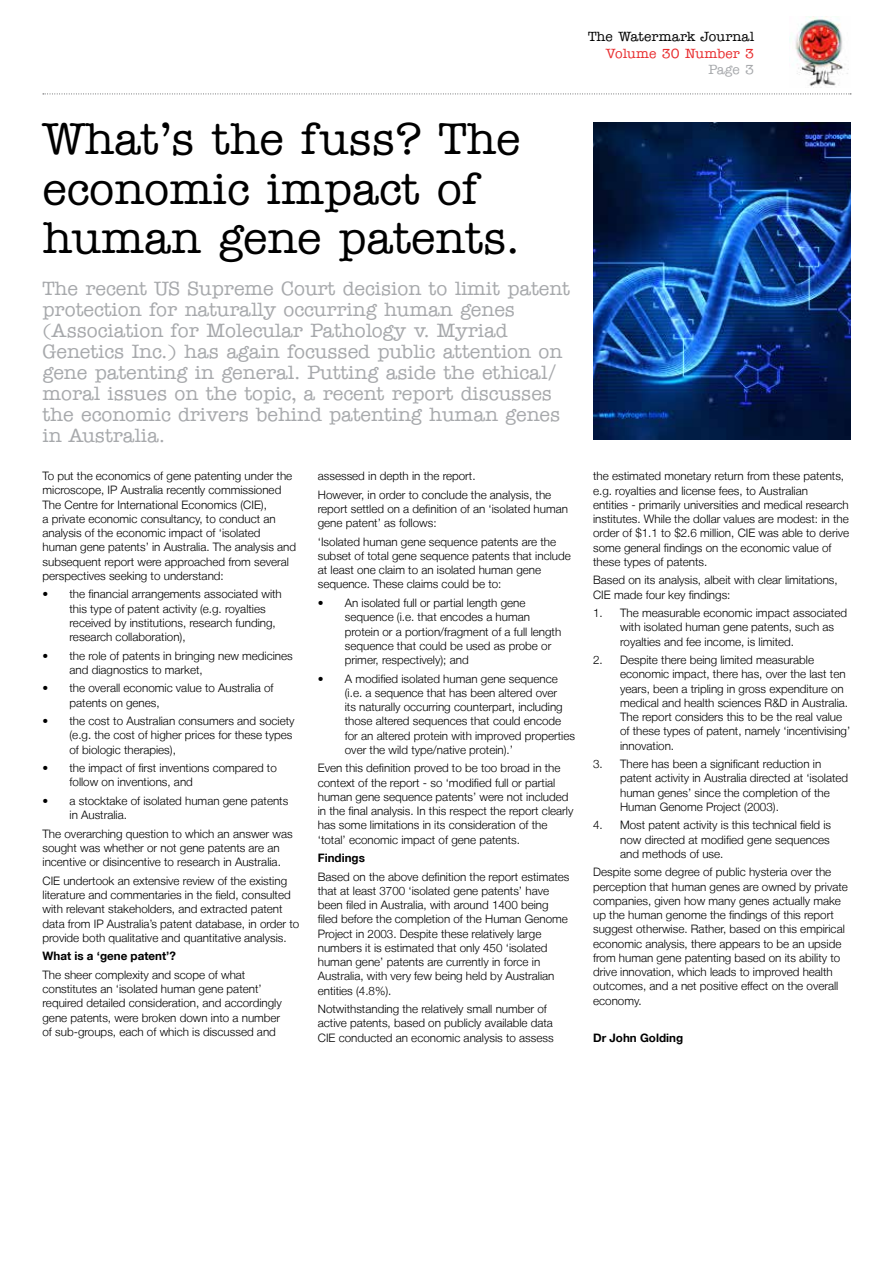
<style>
.page{position:relative;width:893px;height:1263px;background:#fff}
.page>*{position:absolute;margin:0;border:0;box-sizing:border-box;transform-origin:0 0}
.t1{font:500 45px/49.5px "American Typewriter";color:#000}
.t2{font:500 19.5px/21px "American Typewriter";color:#a7a9ac}
.t3{font:500 13.5px "American Typewriter";letter-spacing:.01em;color:#000}
.t4{font:500 13.5px "American Typewriter";letter-spacing:.01em;color:#e82c2e}
.t5{font:500 13.5px "American Typewriter";color:#a7a9ac}
.t6{font:300 11.7px/14.2px "Helvetica Neue LT";color:#000}
.t7{font:700 11.7px "Helvetica Neue LT";color:#000}
</style>
<div class="page">
<img style="left:795px;top:17px;width:54px;height:70px">
<svg style="left:43px;top:94px;width:808px;height:1px"></svg>
<img style="left:593px;top:123px;width:257px;height:316px">
<p class="t3" style="left:588px;top:29px;width:168px">The Watermark Journal</p>
<p class="t4" style="left:606px;top:46px;width:150px">Volume 30 Number 3</p>
<p class="t5" style="left:708px;top:62px;width:47px">Page 3</p>
<h1 class="t1" style="left:43px;top:114px;width:480px">What’s the fuss? The economic impact of human gene patents.</h1>
<p class="t2" style="left:43px;top:278px;width:529px">The recent US Supreme Court decision to limit patent protection for naturally occurring human genes (Association for Molecular Pathology v. Myriad Genetics Inc.) has again focussed public attention on gene patenting in general. Putting aside the ethical/ moral issues on the topic, a recent report discusses the economic drivers behind patenting human genes in Australia.</p>
<p class="t6" style="left:43px;top:468px;width:255px">To put the economics of gene patenting under the microscope, IP Australia recently commissioned The Centre for International Economics (CIE),<br>a private economic consultancy, to conduct an analysis of the economic impact of ‘isolated human gene patents’ in Australia. The analysis and subsequent report were approached from several perspectives seeking to understand:</p>
<p class="t6" style="left:70px;top:587px;width:214px;text-indent:-27px">• the financial arrangements associated with this type of patent activity (e.g. royalties received by institutions, research funding, research collaboration),</p>
<p class="t6" style="left:70px;top:648px;width:225px;text-indent:-27px">• the role of patents in bringing new medicines and diagnostics to market,</p>
<p class="t6" style="left:70px;top:681px;width:205px;text-indent:-27px">• the overall economic value to Australia of patents on genes,</p>
<p class="t6" style="left:70px;top:714px;width:227px;text-indent:-27px">• the cost to Australian consumers and society (e.g. the cost of higher prices for these types of biologic therapies),</p>
<p class="t6" style="left:70px;top:761px;width:209px;text-indent:-27px">• the impact of first inventions compared to follow on inventions, and</p>
<p class="t6" style="left:70px;top:793px;width:220px;text-indent:-27px">• a stocktake of isolated human gene patents in Australia.</p>
<p class="t6" style="left:43px;top:826px;width:252px">The overarching question to which an answer was sought was whether or not gene patents are an incentive or disincentive to research in Australia.</p>
<p class="t6" style="left:43px;top:873px;width:258px">CIE undertook an extensive review of the existing literature and commentaries in the field, consulted with relevant stakeholders, and extracted patent data from IP Australia’s patent database, in order to provide both qualitative and quantitative analysis.</p>
<p class="t7" style="left:43px;top:949px;width:135px">What is a ‘gene patent’?</p>
<p class="t6" style="left:43px;top:967px;width:241px">The sheer complexity and scope of what constitutes an ‘isolated human gene patent’ required detailed consideration, and accordingly gene patents, were broken down into a number of sub-groups, each of which is discussed and</p>
<p class="t6" style="left:318px;top:467px;width:235px;line-height:18.5px">assessed in depth in the report.<br>However, in order to conclude the analysis, the</p>
<p class="t6" style="left:318px;top:501px;width:252px">report settled on a definition of an ‘isolated human gene patent’ as follows:</p>
<p class="t6" style="left:318px;top:534px;width:254px">‘Isolated human gene sequence patents are the subset of total gene sequence patents that include at least one claim to an isolated human gene sequence. These claims could be to:</p>
<p class="t6" style="left:345px;top:595px;width:218px;text-indent:-27px">• An isolated full or partial length gene sequence (i.e. that encodes a human protein or a portion/fragment of a full length sequence that could be used as probe or primer, respectively); and</p>
<p class="t6" style="left:345px;top:671px;width:232px;text-indent:-27px">• A modified isolated human gene sequence (i.e. a sequence that has been altered over<br>its naturally occurring counterpart, including those altered sequences that could encode for an altered protein with improved properties over the wild type/native protein).’</p>
<p class="t6" style="left:318px;top:761px;width:257px">Even this definition proved to be too broad in the context of the report - so ‘modified full or partial human gene sequence patents’ were not included in the final analysis. In this respect the report clearly has some limitations in its consideration of the ‘total’ economic impact of gene patents.</p>
<p class="t7" style="left:318px;top:851px;width:49px">Findings</p>
<p class="t6" style="left:318px;top:869px;width:253px">Based on the above definition the report estimates that at least 3700 ‘isolated gene patents’ have been filed in Australia, with around 1400 being filed before the completion of the Human Genome Project in 2003. Despite these relatively large numbers it is estimated that only 450 ‘isolated human gene’ patents are currently in force in Australia, with very few being held by Australian entities (4.8%).</p>
<p class="t6" style="left:318px;top:1001px;width:237px">Notwithstanding the relatively small number of active patents, based on publicly available data<br>CIE conducted an economic analysis to assess</p>
<p class="t6" style="left:593px;top:469px;width:258px">the estimated monetary return from these patents, e.g. royalties and license fees, to Australian<br>entities - primarily universities and medical research institutes. While the dollar values are modest: in the order of $1.1 to $2.6 million, CIE was able to derive some general findings on the economic value of these types of patents.</p>
<p class="t6" style="left:593px;top:573px;width:246px">Based on its analysis, albeit with clear limitations,<br>CIE made four key findings:</p>
<p class="t6" style="left:620px;top:605px;width:228px;text-indent:-27px">1. The measurable economic impact associated with isolated human gene patents, such as royalties and fee income, is limited.</p>
<p class="t6" style="left:620px;top:653px;width:232px;text-indent:-27px">2. Despite there being limited measurable economic impact, there has, over the last ten years, been a tripling in gross expenditure on medical and health sciences R&amp;D in Australia.<br>The report considers this to be the real value of these types of patent, namely ‘incentivising’ innovation.</p>
<p class="t6" style="left:620px;top:757px;width:230px;text-indent:-27px">3. There has been a significant reduction in patent activity in Australia directed at ‘isolated human genes’ since the completion of the Human Genome Project (2003).</p>
<p class="t6" style="left:620px;top:818px;width:212px;text-indent:-27px">4. Most patent activity is this technical field is now directed at modified gene sequences and methods of use.</p>
<p class="t6" style="left:593px;top:865px;width:256px">Despite some degree of public hysteria over the perception that human genes are owned by private companies, given how many genes actually make up the human genome the findings of this report suggest otherwise. Rather, based on this empirical economic analysis, there appears to be an upside from human gene patenting based on its ability to drive innovation, which leads to improved health outcomes, and a net positive effect on the overall economy.</p>
<p class="t7" style="left:593px;top:1030px;width:91px">Dr John Golding</p>
</div>
